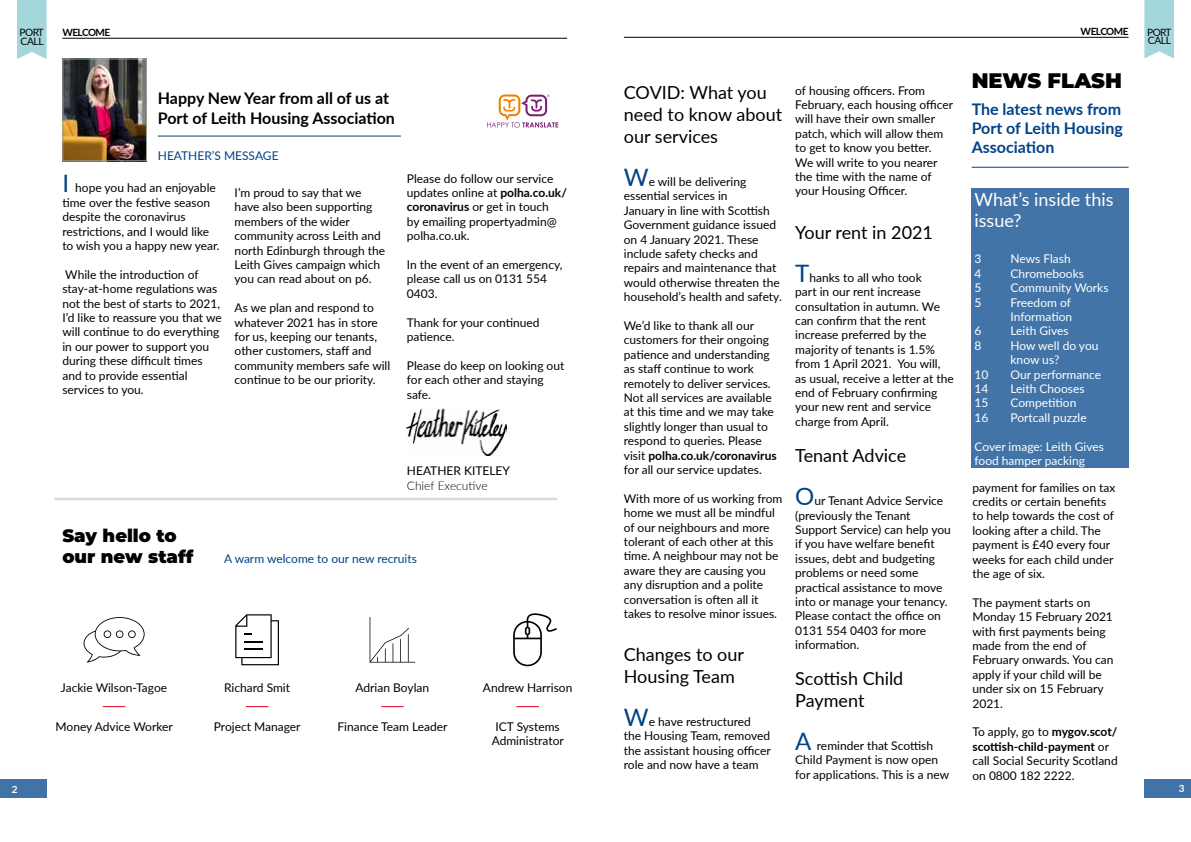
<style>
.page{position:relative;width:1191px;height:842px;background:#fff}
.page>*{position:absolute;margin:0;border:0;box-sizing:border-box;transform-origin:0 0}
.t1{font:900 21px "Montserrat";color:#000}
.t2{font:18px/21.6px "Lato";color:#000}
.t3{font:18px/21.6px "Lato";color:#fff}
.t4{font:900 18px/21.6px "Montserrat";color:#000}
.t5{font:700 16px/19.2px "Lato";color:#000}
.t6{font:700 16px/19.2px "Lato";color:#004289;text-align:justify}
.t7{font:12px/14.4px "Lato";color:#000}
.t8{font:12px/14.4px "Lato";color:#fff}
.t9{font:12px "Lato";color:#004289}
.t10{font:300 12px "Lato";color:#000}
.t11{font:10.2px "Lato";letter-spacing:-.04em;color:#000}
.t12{font:10.1px "Lato";letter-spacing:-.06em;color:#000}
.t13{font:700 10px "Lato";letter-spacing:-.05em;color:#000}
.t14{font:700 10px "Lato";color:#fff}
.s1{font-size:24px;color:#004289}
.s2{font-weight:700}
</style>
<div class="page">
<svg style="left:1144px;top:0;width:30px;height:58px;background:#aad9de"></svg>
<hr style="left:624px;top:37px;width:504px;height:1px;background:#000">
<div style="left:1144px;top:779px;width:47px;height:19px;background:#4273a7"></div>
<svg style="left:17px;top:0;width:30px;height:59px;background:#aad9de"></svg>
<div style="left:0;top:779px;width:47px;height:19px;background:#4273a7"></div>
<hr style="left:62px;top:38px;width:505px;height:1px;background:#000">
<svg style="left:54px;top:497px;width:504px;height:4px"></svg>
<img style="left:64px;top:60px;width:81px;height:99px">
<div style="left:62px;top:58px;width:85px;height:103px;border:1px solid #9d9d9c"></div>
<img style="left:407px;top:409px;width:99px;height:47px">
<hr style="left:158px;top:136px;width:243px;height:1px;background:#004289">
<svg style="left:103px;top:706px;width:22px;height:1px"></svg>
<svg style="left:381px;top:706px;width:23px;height:1px"></svg>
<svg style="left:516px;top:706px;width:23px;height:1px"></svg>
<svg style="left:513px;top:613px;width:44px;height:53px"></svg>
<svg style="left:235px;top:614px;width:44px;height:51px"></svg>
<svg style="left:487px;top:94px;width:71px;height:34px"></svg>
<svg style="left:246px;top:706px;width:22px;height:1px"></svg>
<svg style="left:84px;top:617px;width:61px;height:45px"></svg>
<svg style="left:369px;top:617px;width:46px;height:45px"></svg>
<div style="left:971px;top:188px;width:157px;height:280px;background:#4274a8"></div>
<hr style="left:971px;top:167px;width:157px;height:1px;background:#004289">
<p class="t12" style="left:20px;top:26px;width:26px">PORT</p>
<p class="t11" style="left:20px;top:34px;width:25px">CALL</p>
<p class="t13" style="left:62px;top:25px;width:49px">WELCOME</p>
<h3 class="t5" style="left:158px;top:88px;width:239px">Happy New Year from all of us at<br>Port of Leith Housing Association</h3>
<p class="t9" style="left:158px;top:147px;width:122px">HEATHER’S MESSAGE</p>
<p class="t7" style="left:62px;top:180px;width:159px"><span class="s1">I</span> hope you had an enjoyable time over the festive season despite the coronavirus restrictions, and I would like to wish you a happy new year.</p>
<p class="t7" style="left:62px;top:267px;width:161px">While the introduction of stay-at-home regulations was not the best of starts to 2021,<br>I’d like to reassure you that we will continue to do everything in our power to support you during these difficult times and to provide essential services to you.</p>
<p class="t7" style="left:235px;top:185px;width:152px">I’m proud to say that we have also been supporting members of the wider community across Leith and north Edinburgh through the<br>Leith Gives campaign which you can read about on p6.</p>
<p class="t7" style="left:235px;top:300px;width:157px">As we plan and respond to whatever 2021 has in store for us, keeping our tenants, other customers, staff and community members safe will continue to be our priority.</p>
<p class="t7" style="left:407px;top:171px;width:162px">Please do follow our service updates online at <span class="s2">polha.co.uk/ coronavirus</span> or get in touch<br>by emailing propertyadmin@ polha.co.uk.</p>
<p class="t7" style="left:407px;top:257px;width:157px">In the event of an emergency, please call us on 0131 554<br>0403.</p>
<p class="t7" style="left:407px;top:315px;width:134px">Thank for your continued patience.</p>
<p class="t7" style="left:407px;top:358px;width:159px">Please do keep on looking out for each other and staying safe.</p>
<h2 class="t4" style="left:62px;top:523px;width:133px">Say hello to our new staff</h2>
<p class="t7" style="left:407px;top:463px;width:104px">HEATHER KITELEY</p>
<p class="t10" style="left:407px;top:477px;width:82px">Chief Executive</p>
<p class="t9" style="left:224px;top:550px;width:194px">A warm welcome to our new recruits</p>
<p class="t14" style="left:12px;top:782px;width:7px">2</p>
<p class="t7" style="left:224px;top:680px;width:68px">Richard Smit</p>
<p class="t7" style="left:355px;top:680px;width:75px">Adrian Boylan</p>
<p class="t7" style="left:214px;top:719px;width:88px">Project Manager</p>
<p class="t7" style="left:483px;top:680px;width:91px">Andrew Harrison</p>
<p class="t7" style="left:61px;top:680px;width:108px">Jackie Wilson-Tagoe</p>
<p class="t7" style="left:56px;top:719px;width:119px">Money Advice Worker</p>
<p class="t7" style="left:337px;top:719px;width:111px">Finance Team Leader</p>
<p class="t7" style="left:492px;top:719px;width:74px;text-align:center">ICT Systems<br>Administrator</p>
<h2 class="t2" style="left:624px;top:81px;width:160px">COVID: What you need to know about our services</h2>
<p class="t7" style="left:624px;top:174px;width:159px"><span class="s1">W</span>e will be delivering essential services in<br>January in line with Scottish<br>Government guidance issued on 4 January 2021. These include safety checks and repairs and maintenance that would otherwise threaten the household’s health and safety.</p>
<p class="t7" style="left:624px;top:318px;width:154px">We’d like to thank all our customers for their ongoing patience and understanding as staff continue to work remotely to deliver services.<br>Not all services are available at this time and we may take slightly longer than usual to respond to queries. Please visit <span class="s2">polha.co.uk/coronavirus </span>for all our service updates.</p>
<p class="t7" style="left:624px;top:491px;width:160px">With more of us working from home we must all be mindful of our neighbours and more tolerant of each other at this time. A neighbour may not be aware they are causing you any disruption and a polite conversation is often all it takes to resolve minor issues.</p>
<h2 class="t2" style="left:624px;top:643px;width:122px">Changes to our<br>Housing Team</h2>
<p class="t7" style="left:624px;top:714px;width:149px"><span class="s1">W</span>e have restructured the Housing Team, removed the assistant housing officer role and now have a team</p>
<p class="t7" style="left:795px;top:83px;width:159px">of housing officers. From<br>February, each housing officer will have their own smaller patch, which will allow them to get to know you better.<br>We will write to you nearer the time with the name of your Housing Officer.</p>
<h2 class="t2" style="left:795px;top:221px;width:139px">Your rent in 2021</h2>
<p class="t7" style="left:795px;top:270px;width:160px"><span class="s1">T</span>hanks to all who took<br>part in our rent increase consultation in autumn. We can confirm that the rent increase preferred by the majority of tenants is 1.5% from 1 April 2021. You will, as usual, receive a letter at the end of February confirming your new rent and service charge from April.</p>
<h2 class="t2" style="left:795px;top:444px;width:112px">Tenant Advice</h2>
<p class="t7" style="left:795px;top:493px;width:157px"><span class="s1">O</span>ur Tenant Advice Service (previously the Tenant<br>Support Service) can help you if you have welfare benefit issues, debt and budgeting problems or need some practical assistance to move into or manage your tenancy.<br>Please contact the office on<br>0131 554 0403 for more information.</p>
<h2 class="t2" style="left:795px;top:667px;width:110px">Scottish Child<br>Payment</h2>
<p class="t7" style="left:795px;top:738px;width:155px"><span class="s1">A</span> reminder that Scottish<br>Child Payment is now open for applications. This is a new</p>
<p class="t13" style="left:1080px;top:24px;width:49px">WELCOME</p>
<h1 class="t1" style="left:971px;top:65px;width:152px">NEWS FLASH</h1>
<h3 class="t6" style="left:971px;top:99px;width:153px">The latest news from Port of Leith Housing Association</h3>
<h2 class="t3" style="left:974px;top:188px;width:140px">What’s inside this issue?</h2>
<p class="t8" style="left:974px;top:251px;width:8px">3</p>
<p class="t8" style="left:1010px;top:251px;width:62px">News Flash</p>
<p class="t8" style="left:974px;top:266px;width:8px">4</p>
<p class="t8" style="left:1010px;top:266px;width:75px">Chromebooks</p>
<p class="t8" style="left:974px;top:280px;width:8px">5</p>
<p class="t8" style="left:1010px;top:280px;width:100px">Community Works</p>
<p class="t8" style="left:974px;top:295px;width:8px">5</p>
<p class="t8" style="left:1010px;top:295px;width:63px">Freedom of<br>Information</p>
<p class="t8" style="left:974px;top:323px;width:8px">6</p>
<p class="t8" style="left:1010px;top:323px;width:60px">Leith Gives</p>
<p class="t8" style="left:974px;top:338px;width:8px">8</p>
<p class="t8" style="left:1010px;top:338px;width:89px">How well do you know us?</p>
<p class="t8" style="left:974px;top:367px;width:15px">10</p>
<p class="t8" style="left:1010px;top:367px;width:92px">Our performance</p>
<p class="t8" style="left:974px;top:381px;width:15px">14</p>
<p class="t8" style="left:1010px;top:381px;width:76px">Leith Chooses</p>
<p class="t8" style="left:974px;top:395px;width:15px">15</p>
<p class="t8" style="left:1010px;top:395px;width:67px">Competition</p>
<p class="t8" style="left:974px;top:410px;width:15px">16</p>
<p class="t8" style="left:1010px;top:410px;width:78px">Portcall puzzle</p>
<p class="t8" style="left:974px;top:439px;width:131px">Cover image: Leith Gives food hamper packing</p>
<p class="t7" style="left:972px;top:479px;width:144px">payment for families on tax credits or certain benefits to help towards the cost of looking after a child. The payment is £40 every four weeks for each child under the age of six.</p>
<p class="t7" style="left:972px;top:595px;width:143px">The payment starts on<br>Monday 15 February 2021 with first payments being made from the end of<br>February onwards. You can apply if your child will be under six on 15 February<br>2021.</p>
<p class="t7" style="left:972px;top:724px;width:147px">To apply, go to <span class="s2">mygov.scot/ scottish-child-payment</span> or call Social Security Scotland on 0800 182 2222.</p>
<p class="t12" style="left:1147px;top:25px;width:26px">PORT</p>
<p class="t11" style="left:1147px;top:33px;width:25px">CALL</p>
<p class="t14" style="left:1178px;top:781px;width:7px">3</p>
</div>
